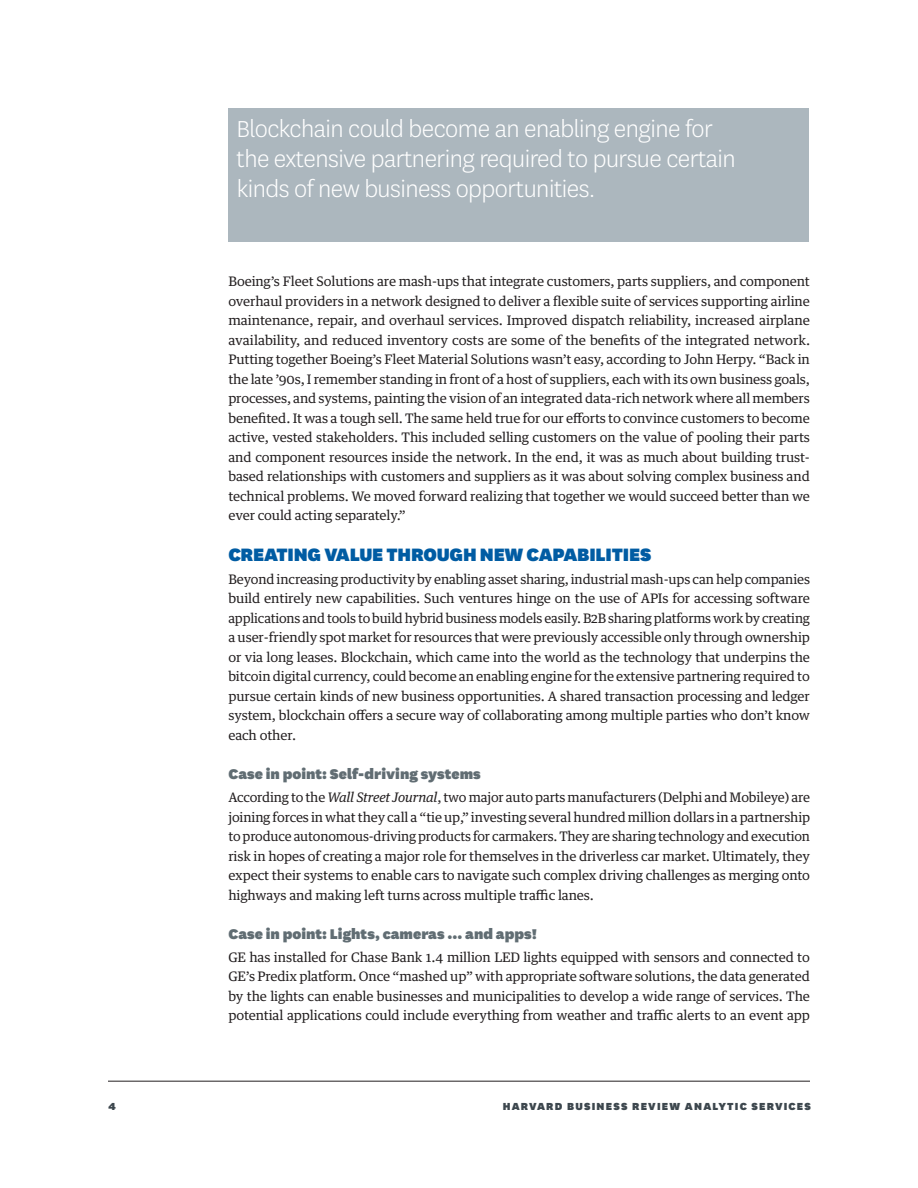
<style>
.page{position:relative;width:918px;height:1188px;background:#fff}
.page>*{position:absolute;margin:0;border:0;box-sizing:border-box;transform-origin:0 0}
.call_out{font:300 27px/30px "National HBR";letter-spacing:-.02em;color:#fff}
.b-hed{font:900 21px "National HBR";letter-spacing:-.01em;color:#015ca3}
.c-hed{font:900 16.5px "National HBR";color:#616d73}
.body{font:13.2px/19.5px "Guardian Text Egyp HBR";letter-spacing:-.01em;color:#231f20;text-align:justify}
.t1{font:900 12px "National HBR";letter-spacing:.1em;color:#3d474e}
.s1{font-style:italic}
</style>
<div class="page">
<hr style="left:108px;top:1081px;width:702px;height:1px;background:#231f20">
<div style="left:228px;top:108px;width:581px;height:134px;background:#acb7be"></div>
<p class="call_out" style="left:237px;top:113px;width:501px">Blockchain could become an enabling engine for the extensive partnering required to pursue certain kinds of new business opportunities.</p>
<p class="body" style="left:228px;top:270px;width:583px">Boeing’s Fleet Solutions are mash-ups that integrate customers, parts suppliers, and component overhaul providers in a network designed to deliver a flexible suite of services supporting airline maintenance, repair, and overhaul services. Improved dispatch reliability, increased airplane availability, and reduced inventory costs are some of the benefits of the integrated network.<br>Putting together Boeing’s Fleet Material Solutions wasn’t easy, according to John Herpy. “Back in the late ’90s, I remember standing in front of a host of suppliers, each with its own business goals, processes, and systems, painting the vision of an integrated data-rich network where all members benefited. It was a tough sell. The same held true for our efforts to convince customers to become active, vested stakeholders. This included selling customers on the value of pooling their parts and component resources inside the network. In the end, it was as much about building trust&shy;based relationships with customers and suppliers as it was about solving complex business and technical problems. We moved forward realizing that together we would succeed better than we ever could acting separately.”</p>
<p class="b-hed" style="left:228px;top:540px;width:425px">CREATING VALUE THROUGH NEW CAPABILITIES</p>
<p class="body" style="left:228px;top:568px;width:583px">Beyond increasing productivity by enabling asset sharing, industrial mash-ups can help companies build entirely new capabilities. Such ventures hinge on the use of APIs for accessing software applications and tools to build hybrid business models easily. B2B sharing platforms work by creating a user-friendly spot market for resources that were previously accessible only through ownership or via long leases. Blockchain, which came into the world as the technology that underpins the bitcoin digital currency, could become an enabling engine for the extensive partnering required to pursue certain kinds of new business opportunities. A shared transaction processing and ledger system, blockchain offers a secure way of collaborating among multiple parties who don’t know each other.</p>
<p class="c-hed" style="left:228px;top:763px;width:254px">Case in point: Self-driving systems</p>
<p class="body" style="left:228px;top:786px;width:583px">According to the <span class="s1">Wall Street Journal</span>, two major auto parts manufacturers (Delphi and Mobileye) are joining forces in what they call a “tie up,” investing several hundred million dollars in a partnership to produce autonomous-driving products for carmakers. They are sharing technology and execution risk in hopes of creating a major role for themselves in the driverless car market. Ultimately, they expect their systems to enable cars to navigate such complex driving challenges as merging onto highways and making left turns across multiple traffic lanes.</p>
<p class="c-hed" style="left:228px;top:923px;width:310px">Case in point: Lights, cameras … and apps!</p>
<p class="body" style="left:228px;top:946px;width:583px">GE has installed for Chase Bank 1.4 million LED lights equipped with sensors and connected to GE’s Predix platform. Once “mashed up” with appropriate software solutions, the data generated by the lights can enable businesses and municipalities to develop a wide range of services. The potential applications could include everything from weather and traffic alerts to an event app</p>
<p class="t1" style="left:109px;top:1098px;width:9px">4</p>
<p class="t1" style="left:503px;top:1098px;width:310px">HARVARD BUSINESS REVIEW ANALYTIC SERVICES</p>
</div>
